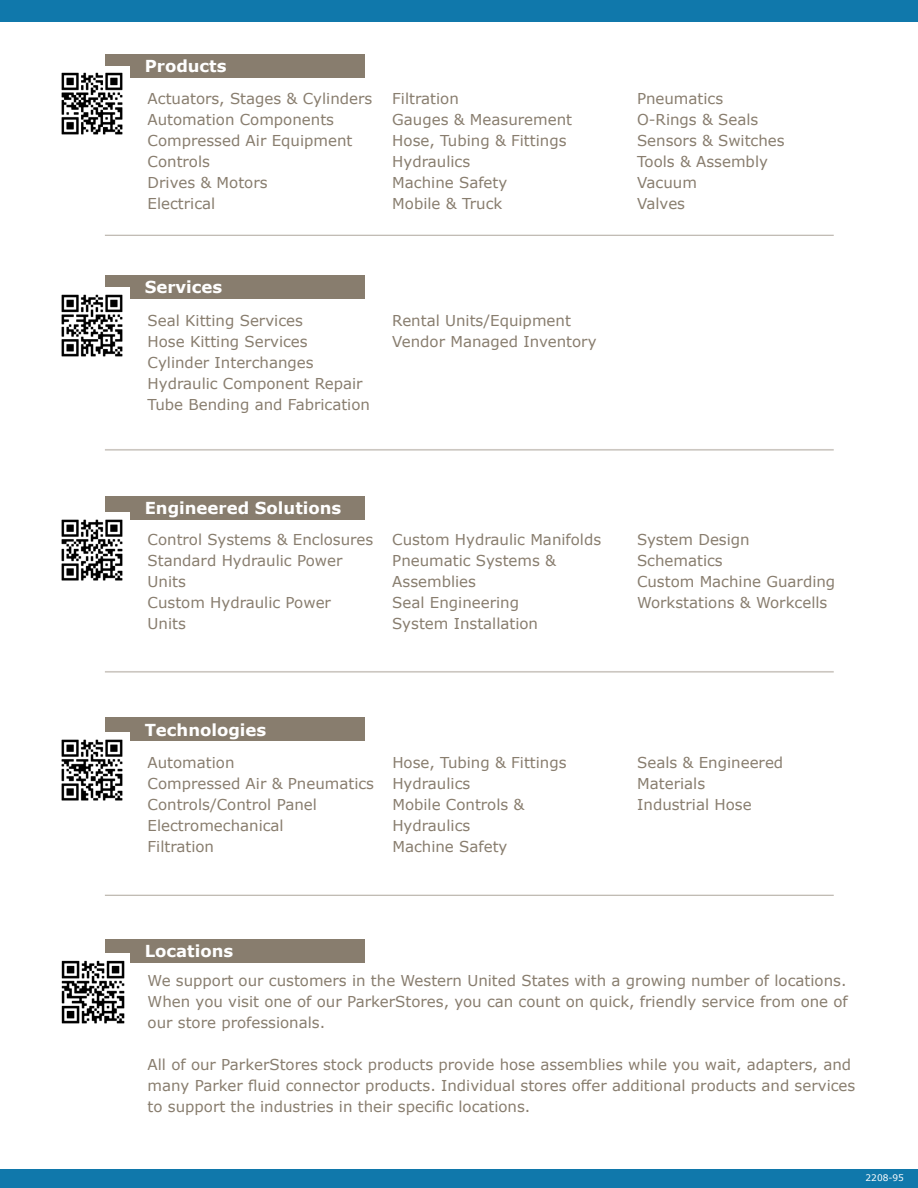
<style>
.page{position:relative;width:918px;height:1188px;background:#fff}
.page>*{position:absolute;margin:0;border:0;box-sizing:border-box;transform-origin:0 0}
.t1{font:700 16.5px "Verdana";color:#fff}
.t2{font:15px/21px "Verdana";color:#887d6e}
.t3{font:9px "Verdana";color:#fff}
</style>
<div class="page">
<div style="left:105px;top:54px;width:260px;height:24px;background:#887d6e"></div>
<div style="left:105px;top:275px;width:260px;height:24px;background:#887d6e"></div>
<div style="left:105px;top:496px;width:260px;height:24px;background:#887d6e"></div>
<div style="left:105px;top:717px;width:260px;height:24px;background:#887d6e"></div>
<div style="left:105px;top:939px;width:260px;height:24px;background:#887d6e"></div>
<img style="left:61px;top:953px;width:69px;height:71px">
<img style="left:61px;top:732px;width:69px;height:69px">
<img style="left:61px;top:512px;width:69px;height:69px">
<img style="left:61px;top:287px;width:69px;height:70px">
<img style="left:61px;top:66px;width:69px;height:69px">
<div style="left:0;top:1170px;width:918px;height:18px;background:#1078ab"></div>
<div style="left:0;top:0;width:918px;height:21px;background:#1078ab"></div>
<hr style="left:105px;top:234px;width:729px;height:2px;background:#887d6e">
<hr style="left:105px;top:449px;width:729px;height:1px;background:#887d6e">
<hr style="left:105px;top:671px;width:729px;height:1px;background:#887d6e">
<hr style="left:105px;top:894px;width:729px;height:2px;background:#887d6e">
<p class="t1" style="left:145px;top:54px;width:83px">Products</p>
<p class="t2" style="left:148px;top:88px;width:226px">Actuators, Stages &amp; Cylinders<br>Automation Components<br>Compressed Air Equipment<br>Controls<br>Drives &amp; Motors<br>Electrical</p>
<p class="t2" style="left:392px;top:88px;width:181px">Filtration<br>Gauges &amp; Measurement<br>Hose, Tubing &amp; Fittings<br>Hydraulics<br>Machine Safety<br>Mobile &amp; Truck</p>
<p class="t2" style="left:637px;top:88px;width:149px">Pneumatics<br>O-Rings &amp; Seals<br>Sensors &amp; Switches<br>Tools &amp; Assembly<br>Vacuum<br>Valves</p>
<p class="t1" style="left:145px;top:275px;width:79px">Services</p>
<p class="t2" style="left:148px;top:310px;width:224px">Seal Kitting Services<br>Hose Kitting Services<br>Cylinder Interchanges<br>Hydraulic Component Repair<br>Tube Bending and Fabrication</p>
<p class="t2" style="left:392px;top:310px;width:206px">Rental Units/Equipment<br>Vendor Managed Inventory</p>
<p class="t1" style="left:145px;top:496px;width:198px">Engineered Solutions</p>
<p class="t2" style="left:148px;top:529px;width:227px">Control Systems &amp; Enclosures<br>Standard Hydraulic Power<br>Units<br>Custom Hydraulic Power<br>Units</p>
<p class="t2" style="left:392px;top:529px;width:210px">Custom Hydraulic Manifolds<br>Pneumatic Systems &amp;<br>Assemblies<br>Seal Engineering<br>System Installation</p>
<p class="t2" style="left:637px;top:529px;width:200px">System Design<br>Schematics<br>Custom Machine Guarding<br>Workstations &amp; Workcells</p>
<p class="t1" style="left:145px;top:718px;width:123px">Technologies</p>
<p class="t2" style="left:148px;top:752px;width:228px">Automation<br>Compressed Air &amp; Pneumatics<br>Controls/Control Panel<br>Electromechanical<br>Filtration</p>
<p class="t2" style="left:392px;top:752px;width:176px">Hose, Tubing &amp; Fittings<br>Hydraulics<br>Mobile Controls &amp;<br>Hydraulics<br>Machine Safety</p>
<p class="t2" style="left:637px;top:752px;width:148px">Seals &amp; Engineered<br>Materials<br>Industrial Hose</p>
<p class="t1" style="left:145px;top:939px;width:90px">Locations</p>
<p class="t2" style="left:148px;top:970px;width:702px;text-align:justify">We support our customers in the Western United States with a growing number of locations.<br>When you visit one of our ParkerStores, you can count on quick, friendly service from one of our store professionals.</p>
<p class="t2" style="left:148px;top:1054px;width:709px">All of our ParkerStores stock products provide hose assemblies while you wait, adapters, and many Parker fluid connector products. Individual stores offer additional products and services to support the industries in their specific locations.</p>
<p class="t3" style="left:866px;top:1171px;width:40px">2208-95</p>
</div>
